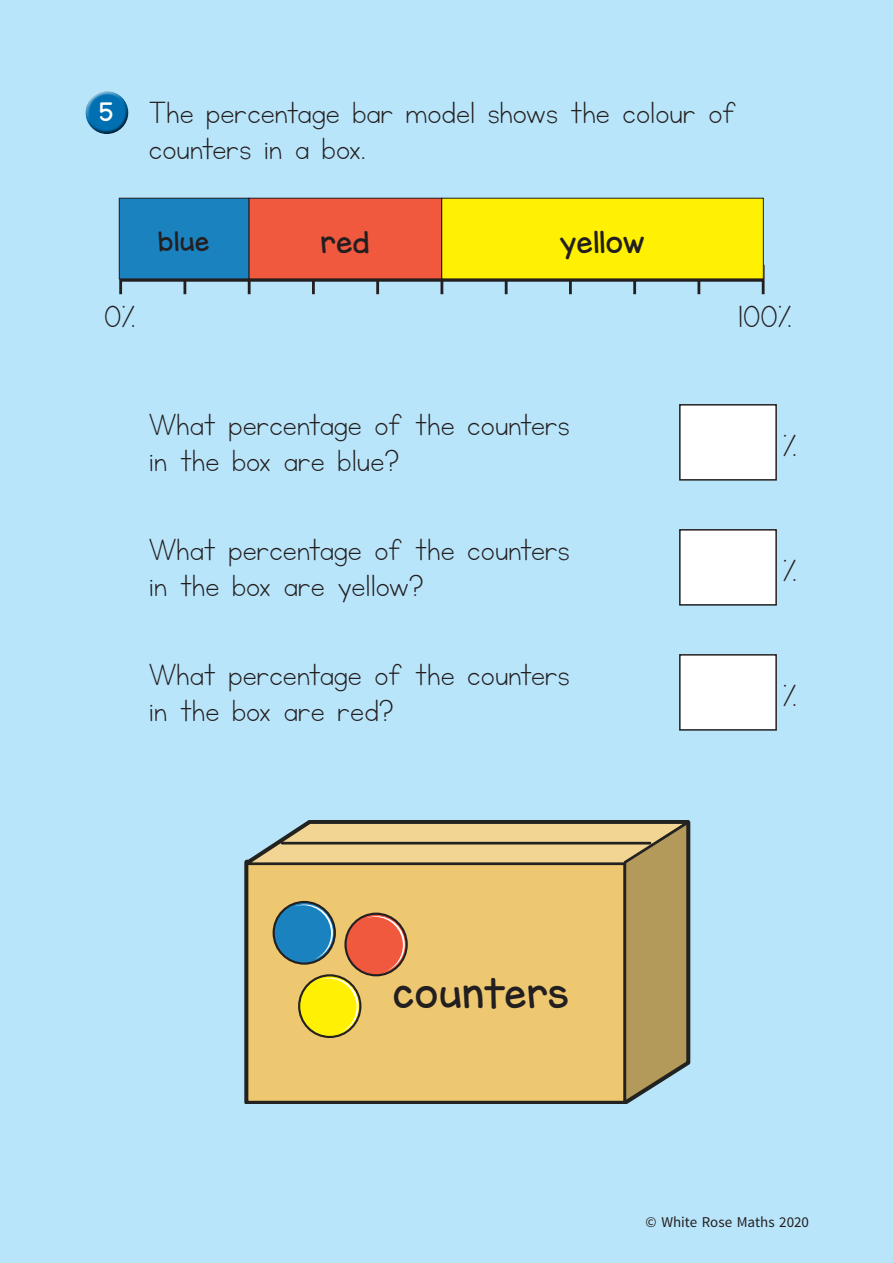
<style>
.page{position:relative;width:893px;height:1263px;background:#b9e5fa}
.page>*{position:absolute;margin:0;border:0;box-sizing:border-box;transform-origin:0 0}
.Year_5_HL_box_number{font:36.6px "KG Miss Kindy Chunky";color:#231f20}
.Year_5_HL_Rubric{font:36px/36px "KG Neatly Printed";color:#231f20}
.Year_5_HL_box_number-2{font:36px "KG Neatly Printed";color:#231f20}
.Year_5_HL_box_number-3{font:27px "KG Miss Kindy Chunky";color:#231f20}
.Year_5_HL_box_number-4{font:24px "KG Miss Kindy Chunky";color:#231f20}
.Year_5_HL_Rubric_Num{font:22.5px "KG Miss Kindy Chunky";color:#fff}
.Year_5_HL_Body_Text{font:15px "Source Sans Pro";color:#231f20}
</style>
<div class="page">
<div style="left:85px;top:91px;width:44px;height:34px;background:#fff;opacity:.75"></div>
<div style="left:85px;top:98px;width:45px;height:38px;background:#231f20;opacity:.75"></div>
<hr style="left:121px;top:279px;width:641px;height:3px;background:#231f20">
<hr style="left:762px;top:265px;width:3px;height:29px;background:#231f20">
<hr style="left:119px;top:265px;width:3px;height:29px;background:#231f20">
<hr style="left:312px;top:265px;width:3px;height:29px;background:#231f20">
<hr style="left:248px;top:265px;width:3px;height:29px;background:#231f20">
<hr style="left:633px;top:265px;width:3px;height:29px;background:#231f20">
<hr style="left:697px;top:265px;width:3px;height:29px;background:#231f20">
<hr style="left:505px;top:265px;width:3px;height:29px;background:#231f20">
<hr style="left:569px;top:265px;width:3px;height:29px;background:#231f20">
<hr style="left:440px;top:265px;width:3px;height:29px;background:#231f20">
<hr style="left:376px;top:265px;width:3px;height:29px;background:#231f20">
<hr style="left:183px;top:265px;width:3px;height:29px;background:#231f20">
<div style="left:119px;top:198px;width:130px;height:81px;background:#1a82bf"></div>
<div style="left:119px;top:198px;width:130px;height:81px;border:1px solid #231f20"></div>
<div style="left:249px;top:198px;width:193px;height:81px;background:#f0593e"></div>
<div style="left:249px;top:198px;width:193px;height:81px;border:1px solid #231f20"></div>
<div style="left:442px;top:198px;width:321px;height:81px;background:#fff101"></div>
<div style="left:680px;top:405px;width:96px;height:75px;background:#fff"></div>
<div style="left:679px;top:404px;width:98px;height:77px;border:2px solid #231f20"></div>
<div style="left:680px;top:530px;width:96px;height:75px;background:#fff"></div>
<div style="left:679px;top:529px;width:98px;height:77px;border:2px solid #231f20"></div>
<div style="left:680px;top:655px;width:96px;height:75px;background:#fff"></div>
<div style="left:679px;top:654px;width:98px;height:77px;border:2px solid #231f20"></div>
<svg style="left:243px;top:821px;width:449px;height:283px;background:#d4b66e"></svg>
<p class="Year_5_HL_Rubric_Num" style="left:100px;top:97px;width:15px">5</p>
<p class="Year_5_HL_Rubric" style="left:149px;top:96px;width:589px">The percentage bar model shows the colour of counters in a box.</p>
<p class="Year_5_HL_box_number-4" style="left:158px;top:226px;width:53px">blue</p>
<p class="Year_5_HL_box_number-3" style="left:321px;top:224px;width:50px">red</p>
<p class="Year_5_HL_box_number-3" style="left:559px;top:224px;width:88px">yellow</p>
<p class="Year_5_HL_box_number-2" style="left:104px;top:300px;width:33px">0%</p>
<p class="Year_5_HL_box_number-2" style="left:738px;top:300px;width:55px">100%</p>
<p class="Year_5_HL_Rubric" style="left:149px;top:407px;width:422px">What percentage of the counters in the box are blue?</p>
<p class="Year_5_HL_Rubric" style="left:149px;top:533px;width:422px">What percentage of the counters in the box are yellow?</p>
<p class="Year_5_HL_Rubric" style="left:149px;top:658px;width:422px">What percentage of the counters in the box are red?</p>
<p class="Year_5_HL_Rubric" style="left:783px;top:428px;width:15px">%</p>
<p class="Year_5_HL_Rubric" style="left:783px;top:554px;width:15px">%</p>
<p class="Year_5_HL_Rubric" style="left:783px;top:679px;width:15px">%</p>
<p class="Year_5_HL_box_number" style="left:393px;top:969px;width:178px">counters</p>
<p class="Year_5_HL_Body_Text" style="left:646px;top:1213px;width:165px">© White Rose Maths 2020</p>
</div>
